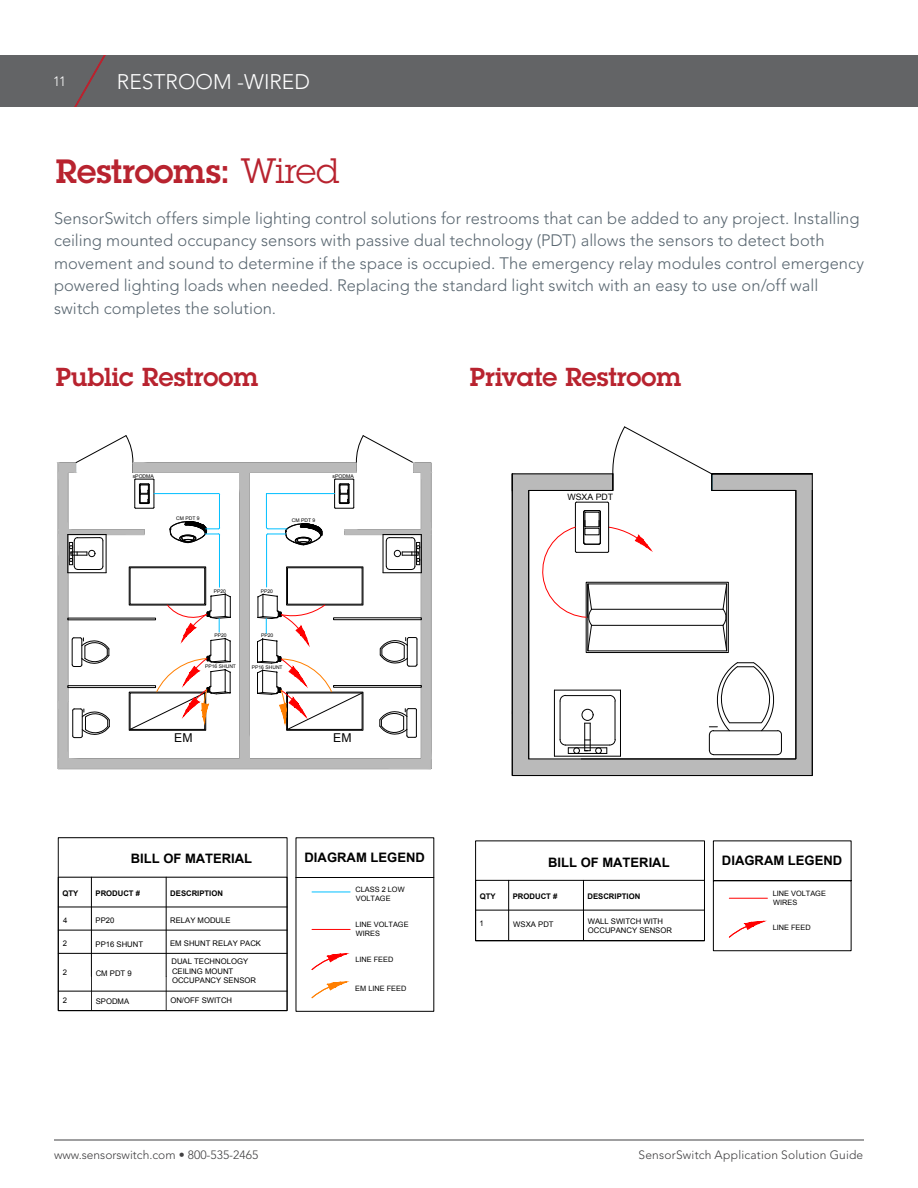
<style>
.page{position:relative;width:918px;height:1188px;background:#fff}
.page>*{position:absolute;margin:0;border:0;box-sizing:border-box;transform-origin:0 0}
.t1{font:600 33px "Lubalin Graph Std";letter-spacing:.005em;color:#b8232f}
.t2{font:600 25.5px "Lubalin Graph Std";color:#b8232f}
.t3{font:300 21px "Avenir LT Std";color:#fff}
.t4{font:300 16.5px/22.5px "Avenir LT Std";color:#596670}
.t5{font:300 13.5px "Avenir LT Std";color:#fff}
.t6{font:700 13.05px "Arial";color:#000}
.t7{font:12.15px "Arial";color:#000}
.t8{font:300 12px "Avenir LT Std";letter-spacing:.01em;color:#414042}
.t9{font:8.85px "Arial";color:#000}
.t10{font:7.65px/9.3px "Arial";color:#000}
.t11{font:700 7.65px "Arial";color:#000}
.t12{font:7.35px/8.9px "Arial";color:#000}
.t13{font:5.1px "Arial";color:#000}
.t14{font:4.95px "Arial";color:#000}
.s1{font-weight:400;font-size:34.65px}
</style>
<div class="page">
<div style="left:0;top:53px;width:918px;height:54px;background:#636466"></div>
<svg style="left:71px;top:54px;width:38px;height:53px"></svg>
<div style="left:0;top:0;width:918px;height:54px;background:#fff"></div>
<hr style="left:54px;top:1140px;width:810px;height:1px;background:#414042">
<svg style="left:57px;top:435px;width:376px;height:335px"></svg>
<div style="left:58px;top:837px;width:229px;height:174px;border:1px solid #000"></div>
<hr style="left:91px;top:877px;width:1px;height:100px;background:#000">
<hr style="left:58px;top:907px;width:229px;height:1px;background:#000">
<hr style="left:58px;top:930px;width:229px;height:1px;background:#000">
<hr style="left:58px;top:953px;width:229px;height:1px;background:#000">
<hr style="left:58px;top:991px;width:229px;height:1px;background:#000">
<hr style="left:166px;top:877px;width:1px;height:100px;background:#000">
<hr style="left:166px;top:977px;width:1px;height:33px;background:#000">
<hr style="left:91px;top:977px;width:1px;height:33px;background:#000">
<svg style="left:295px;top:837px;width:139px;height:175px"></svg>
<svg style="left:511px;top:426px;width:302px;height:350px"></svg>
<svg style="left:713px;top:840px;width:139px;height:111px"></svg>
<div style="left:475px;top:880px;width:230px;height:61px;border:1px solid #000"></div>
<div style="left:475px;top:841px;width:230px;height:100px;border:1px solid #000"></div>
<hr style="left:508px;top:880px;width:1px;height:61px;background:#000">
<hr style="left:476px;top:910px;width:228px;height:1px;background:#000">
<hr style="left:476px;top:940px;width:228px;height:1px;background:#000">
<hr style="left:583px;top:880px;width:1px;height:61px;background:#000">
<p class="t5" style="left:53px;top:74px;width:14px">11</p>
<p class="t3" style="left:117px;top:70px;width:194px">RESTROOM -WIRED</p>
<h1 class="t1" style="left:56px;top:149px;width:285px">Restrooms: <span class="s1">Wired</span></h1>
<p class="t4" style="left:54px;top:207px;width:812px">SensorSwitch offers simple lighting control solutions for restrooms that can be added to any project. Installing ceiling mounted occupancy sensors with passive dual technology (PDT) allows the sensors to detect both movement and sound to determine if the space is occupied. The emergency relay modules control emergency powered lighting loads when needed. Replacing the standard light switch with an easy to use on/off wall switch completes the solution.</p>
<h2 class="t2" style="left:56px;top:360px;width:204px">Public Restroom</h2>
<h2 class="t2" style="left:470px;top:360px;width:213px">Private Restroom</h2>
<p class="t13" style="left:133px;top:473px;width:23px">sPODMA</p>
<p class="t13" style="left:333px;top:473px;width:23px">sPODMA</p>
<p class="t14" style="left:176px;top:515px;width:25px">CM PDT 9</p>
<p class="t14" style="left:292px;top:517px;width:25px">CM PDT 9</p>
<p class="t14" style="left:214px;top:588px;width:14px">PP20</p>
<p class="t14" style="left:261px;top:588px;width:14px">PP20</p>
<p class="t14" style="left:214px;top:632px;width:14px">PP20</p>
<p class="t14" style="left:261px;top:632px;width:14px">PP20</p>
<p class="t14" style="left:205px;top:663px;width:32px">PP16 SHUNT</p>
<p class="t14" style="left:252px;top:664px;width:32px">PP16 SHUNT</p>
<p class="t7" style="left:174px;top:730px;width:20px">EM</p>
<p class="t7" style="left:333px;top:730px;width:20px">EM</p>
<p class="t6" style="left:131px;top:850px;width:123px">BILL OF MATERIAL</p>
<p class="t11" style="left:63px;top:888px;width:17px">QTY</p>
<p class="t11" style="left:96px;top:888px;width:46px">PRODUCT #</p>
<p class="t10" style="left:96px;top:916px;width:20px">PP20</p>
<p class="t10" style="left:63px;top:915px;width:6px">4</p>
<p class="t10" style="left:63px;top:939px;width:6px">2</p>
<p class="t10" style="left:63px;top:968px;width:6px">2</p>
<p class="t10" style="left:63px;top:996px;width:6px">2</p>
<p class="t10" style="left:96px;top:939px;width:49px">PP16 SHUNT</p>
<p class="t10" style="left:96px;top:969px;width:38px">CM PDT 9</p>
<p class="t10" style="left:96px;top:997px;width:35px">SPODMA</p>
<p class="t11" style="left:170px;top:888px;width:54px">DESCRIPTION</p>
<p class="t10" style="left:170px;top:915px;width:62px">RELAY MODULE</p>
<p class="t10" style="left:170px;top:938px;width:92px">EM SHUNT RELAY PACK</p>
<p class="t10" style="left:171px;top:957px;width:86px">DUAL TECHNOLOGY<br>CEILING MOUNT<br>OCCUPANCY SENSOR</p>
<p class="t10" style="left:170px;top:996px;width:63px">ON/OFF SWITCH</p>
<p class="t6" style="left:305px;top:849px;width:122px">DIAGRAM LEGEND</p>
<p class="t12" style="left:356px;top:885px;width:51px">CLASS 2 LOW<br>VOLTAGE</p>
<p class="t12" style="left:355px;top:920px;width:55px">LINE VOLTAGE<br>WIRES</p>
<p class="t12" style="left:355px;top:956px;width:40px">LINE FEED</p>
<p class="t12" style="left:355px;top:984px;width:53px">EM LINE FEED</p>
<p class="t9" style="left:567px;top:491px;width:47px">WSXA PDT</p>
<p class="t6" style="left:548px;top:853px;width:123px">BILL OF MATERIAL</p>
<p class="t11" style="left:480px;top:891px;width:17px">QTY</p>
<p class="t11" style="left:513px;top:891px;width:46px">PRODUCT #</p>
<p class="t10" style="left:513px;top:919px;width:42px">WSXA PDT</p>
<p class="t10" style="left:480px;top:919px;width:6px">1</p>
<p class="t11" style="left:588px;top:891px;width:54px">DESCRIPTION</p>
<p class="t10" style="left:588px;top:916px;width:86px">WALL SWITCH WITH<br>OCCUPANCY SENSOR</p>
<p class="t6" style="left:722px;top:852px;width:122px">DIAGRAM LEGEND</p>
<p class="t12" style="left:773px;top:889px;width:55px">LINE VOLTAGE<br>WIRES</p>
<p class="t12" style="left:773px;top:923px;width:40px">LINE FEED</p>
<p class="t8" style="left:54px;top:1147px;width:206px">www.sensorswitch.com • 800-535-2465</p>
<p class="t8" style="left:638px;top:1147px;width:226px">SensorSwitch Application Solution Guide</p>
</div>
